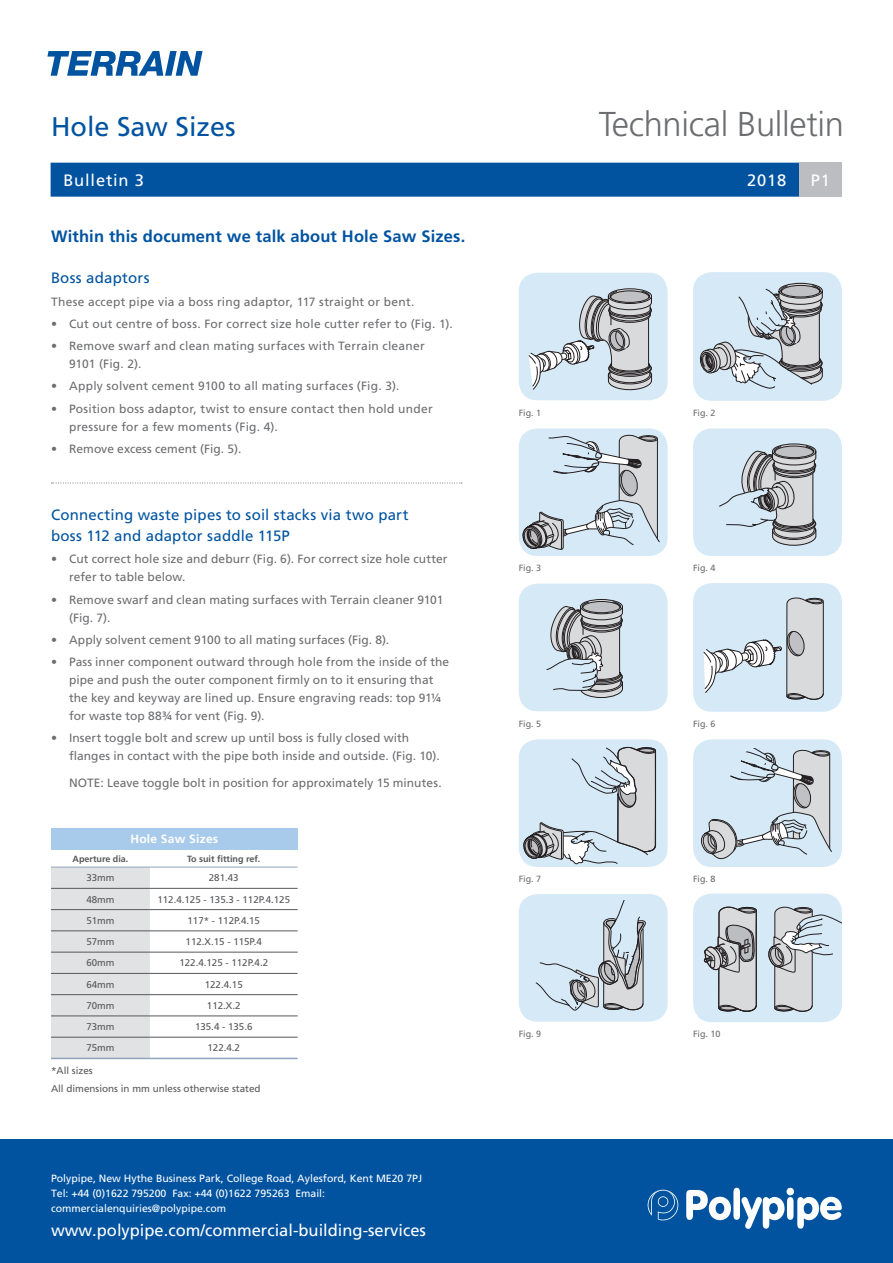
<style>
.page{position:relative;width:893px;height:1263px;background:#fff}
.page>*{position:absolute;margin:0;border:0;box-sizing:border-box;transform-origin:0 0}
.t1{font:300 34.5px "Frutiger LT Std";letter-spacing:-.01em;color:#6c6d70}
.t2{font:27px "Frutiger LT Std";color:#0153a0}
.t3{font:16.5px "Frutiger LT Std";color:#fff}
.t4{font:700 16.5px "Frutiger LT Std";letter-spacing:.01em;color:#0153a0}
.t5{font:16.5px "Frutiger LT Std";letter-spacing:.05em;color:#fff}
.t6{font:15px/21px "Frutiger LT Std";letter-spacing:.015em;color:#0153a0}
.t7{font:12px/18px "Frutiger LT Std";letter-spacing:.01em;color:#6c6d70}
.t8{font:700 12px "Frutiger LT Std";letter-spacing:.02em;color:#fff}
.t9{font:10.5px/15px "Frutiger LT Std";color:#fff}
.t10{font:9.9px/17.7px "Frutiger LT Std";color:#57585a}
.t11{font:9.75px "Frutiger LT Std";color:#57585a}
.t12{font:9px "Frutiger";color:#6c6d70}
.t13{font:700 9px "Frutiger LT Std";color:#57585a}
</style>
<div class="page">
<div style="left:693px;top:739px;width:149px;height:128px;background:#d6e9f7;border-radius:19px"></div>
<div style="left:519px;top:739px;width:149px;height:128px;background:#d6e9f7;border-radius:19px"></div>
<div style="left:51px;top:163px;width:748px;height:34px;background:#0153a0"></div>
<div style="left:799px;top:163px;width:42px;height:34px;background:#bcbdc0"></div>
<svg style="left:47px;top:51px;width:156px;height:25px"></svg>
<div style="left:0;top:1140px;width:893px;height:123px;background:#0153a0"></div>
<svg style="left:648px;top:1190px;width:30px;height:30px"></svg>
<svg style="left:686px;top:1188px;width:156px;height:41px"></svg>
<svg style="left:51px;top:483px;width:411px;height:1px"></svg>
<div style="left:519px;top:273px;width:149px;height:127px;background:#d6e9f7;border-radius:19px"></div>
<div style="left:519px;top:428px;width:149px;height:128px;background:#d6e9f7;border-radius:19px"></div>
<div style="left:693px;top:272px;width:149px;height:129px;background:#d6e9f7;border-radius:19px"></div>
<div style="left:693px;top:428px;width:149px;height:128px;background:#d6e9f7;border-radius:19px"></div>
<svg style="left:529px;top:288px;width:123px;height:102px"></svg>
<svg style="left:522px;top:433px;width:138px;height:117px"></svg>
<svg style="left:699px;top:282px;width:124px;height:107px"></svg>
<svg style="left:719px;top:443px;width:98px;height:103px"></svg>
<svg style="left:522px;top:745px;width:135px;height:120px"></svg>
<svg style="left:701px;top:749px;width:131px;height:111px"></svg>
<div style="left:519px;top:584px;width:149px;height:127px;background:#d6e9f7;border-radius:19px"></div>
<div style="left:693px;top:583px;width:149px;height:129px;background:#d6e9f7;border-radius:19px"></div>
<svg style="left:546px;top:599px;width:77px;height:99px"></svg>
<svg style="left:703px;top:597px;width:121px;height:103px"></svg>
<div style="left:519px;top:894px;width:149px;height:128px;background:#d6e9f7;border-radius:19px"></div>
<div style="left:693px;top:893px;width:149px;height:129px;background:#d6e9f7;border-radius:19px"></div>
<svg style="left:535px;top:901px;width:111px;height:110px"></svg>
<svg style="left:768px;top:904px;width:74px;height:108px"></svg>
<svg style="left:703px;top:906px;width:54px;height:106px"></svg>
<div style="left:51px;top:829px;width:247px;height:21px;background:#a9cbeb"></div>
<svg style="left:51px;top:866px;width:247px;height:192px"></svg>
<hr style="left:51px;top:888px;width:99px;height:1px;background:#57585a">
<hr style="left:150px;top:888px;width:148px;height:1px;background:#57585a">
<hr style="left:51px;top:909px;width:99px;height:1px;background:#57585a">
<hr style="left:150px;top:909px;width:148px;height:1px;background:#57585a">
<hr style="left:51px;top:952px;width:99px;height:1px;background:#57585a">
<hr style="left:150px;top:952px;width:148px;height:1px;background:#57585a">
<hr style="left:51px;top:973px;width:99px;height:1px;background:#57585a">
<hr style="left:150px;top:973px;width:148px;height:1px;background:#57585a">
<hr style="left:51px;top:994px;width:99px;height:1px;background:#57585a">
<hr style="left:150px;top:994px;width:148px;height:1px;background:#57585a">
<hr style="left:51px;top:1016px;width:99px;height:1px;background:#57585a">
<hr style="left:150px;top:1016px;width:148px;height:1px;background:#57585a">
<hr style="left:51px;top:1037px;width:99px;height:1px;background:#57585a">
<hr style="left:150px;top:1037px;width:148px;height:1px;background:#57585a">
<hr style="left:51px;top:931px;width:99px;height:1px;background:#57585a">
<hr style="left:150px;top:931px;width:148px;height:1px;background:#57585a">
<hr style="left:51px;top:867px;width:99px;height:1px;background:#8fa5bd">
<hr style="left:150px;top:867px;width:148px;height:1px;background:#8fa5bd">
<hr style="left:51px;top:1058px;width:99px;height:1px;background:#8fa5bd">
<hr style="left:150px;top:1058px;width:148px;height:1px;background:#8fa5bd">
<h2 class="t2" style="left:51px;top:111px;width:186px">Hole Saw Sizes</h2>
<h1 class="t1" style="left:599px;top:105px;width:247px">Technical Bulletin</h1>
<h3 class="t5" style="left:63px;top:170px;width:82px">Bulletin 3</h3>
<h3 class="t3" style="left:747px;top:170px;width:41px">2018</h3>
<h3 class="t3" style="left:811px;top:170px;width:21px">P1</h3>
<h3 class="t4" style="left:51px;top:227px;width:416px">Within this document we talk about Hole Saw Sizes.</h3>
<p class="t6" style="left:51px;top:268px;width:100px">Boss adaptors</p>
<p class="t7" style="left:51px;top:293px;width:365px">These accept pipe via a boss ring adaptor, 117 straight or bent.</p>
<p class="t7" style="left:51px;top:315px;width:403px">• Cut out centre of boss. For correct size hole cutter refer to (Fig. 1).</p>
<p class="t7" style="left:69px;top:337px;width:357px;text-indent:-18px">• Remove swarf and clean mating surfaces with Terrain cleaner<br>9101 (Fig. 2).</p>
<p class="t7" style="left:51px;top:377px;width:350px">• Apply solvent cement 9100 to all mating surfaces (Fig. 3).</p>
<p class="t7" style="left:69px;top:400px;width:365px;text-indent:-18px">• Position boss adaptor, twist to ensure contact then hold under pressure for a few moments (Fig. 4).</p>
<p class="t7" style="left:51px;top:440px;width:192px">• Remove excess cement (Fig. 5).</p>
<p class="t6" style="left:51px;top:504px;width:359px">Connecting waste pipes to soil stacks via two part boss 112 and adaptor saddle 115P</p>
<p class="t7" style="left:69px;top:550px;width:380px;text-indent:-18px">• Cut correct hole size and deburr (Fig. 6). For correct size hole cutter refer to table below.</p>
<p class="t7" style="left:69px;top:590px;width:376px;text-indent:-18px">• Remove swarf and clean mating surfaces with Terrain cleaner 9101 (Fig. 7).</p>
<p class="t7" style="left:51px;top:631px;width:340px">• Apply solvent cement 9100 to all mating surfaces (Fig. 8).</p>
<p class="t7" style="left:69px;top:653px;width:382px;text-indent:-18px">• Pass inner component outward through hole from the inside of the pipe and push the outer component firmly on to it ensuring that the key and keyway are lined up. Ensure engraving reads: top 91¼ for waste top 88¾ for vent (Fig. 9).</p>
<p class="t7" style="left:69px;top:729px;width:372px;text-indent:-18px">• Insert toggle bolt and screw up until boss is fully closed with flanges in contact with the pipe both inside and outside. (Fig. 10).</p>
<p class="t7" style="left:69px;top:774px;width:374px">NOTE: Leave toggle bolt in position for approximately 15 minutes.</p>
<p class="t8" style="left:130px;top:832px;width:89px">Hole Saw Sizes</p>
<p class="t13" style="left:73px;top:853px;width:57px">Aperture dia.</p>
<p class="t13" style="left:187px;top:853px;width:75px">To suit fitting ref.</p>
<p class="t11" style="left:86px;top:872px;width:30px">33mm</p>
<p class="t11" style="left:209px;top:872px;width:31px">281.43</p>
<p class="t11" style="left:86px;top:893px;width:30px">48mm</p>
<p class="t11" style="left:157px;top:893px;width:134px">112.4.125 - 135.3 - 112P.4.125</p>
<p class="t11" style="left:86px;top:915px;width:30px">51mm</p>
<p class="t11" style="left:188px;top:915px;width:74px">117* - 112P.4.15</p>
<p class="t11" style="left:86px;top:936px;width:30px">57mm</p>
<p class="t11" style="left:186px;top:936px;width:78px">112.X.15 - 115P.4</p>
<p class="t11" style="left:86px;top:957px;width:30px">60mm</p>
<p class="t11" style="left:179px;top:957px;width:90px">122.4.125 - 112P.4.2</p>
<p class="t11" style="left:86px;top:978px;width:30px">64mm</p>
<p class="t11" style="left:205px;top:978px;width:39px">122.4.15</p>
<p class="t11" style="left:86px;top:1000px;width:30px">70mm</p>
<p class="t11" style="left:207px;top:1000px;width:35px">112.X.2</p>
<p class="t11" style="left:86px;top:1021px;width:30px">73mm</p>
<p class="t11" style="left:195px;top:1021px;width:59px">135.4 - 135.6</p>
<p class="t11" style="left:86px;top:1042px;width:30px">75mm</p>
<p class="t11" style="left:207px;top:1042px;width:34px">122.4.2</p>
<p class="t10" style="left:51px;top:1062px;width:211px">*All sizes<br>All dimensions in mm unless otherwise stated</p>
<p class="t9" style="left:51px;top:1170px;width:373px">Polypipe, New Hythe Business Park, College Road, Aylesford, Kent ME20 7PJ<br>Tel: +44 (0)1622 795200 Fax: +44 (0)1622 795263 Email: commercialenquiries@polypipe.com</p>
<h3 class="t3" style="left:51px;top:1220px;width:376px">www.polypipe.com/commercial-building-services</h3>
<p class="t12" style="left:519px;top:408px;width:24px">Fig. 1</p>
<p class="t12" style="left:693px;top:408px;width:24px">Fig. 2</p>
<p class="t12" style="left:519px;top:563px;width:24px">Fig. 3</p>
<p class="t12" style="left:693px;top:563px;width:24px">Fig. 4</p>
<p class="t12" style="left:519px;top:719px;width:24px">Fig. 5</p>
<p class="t12" style="left:693px;top:719px;width:24px">Fig. 6</p>
<p class="t12" style="left:519px;top:874px;width:24px">Fig. 7</p>
<p class="t12" style="left:693px;top:874px;width:24px">Fig. 8</p>
<p class="t12" style="left:519px;top:1029px;width:24px">Fig. 9</p>
<p class="t12" style="left:693px;top:1029px;width:29px">Fig. 10</p>
</div>
